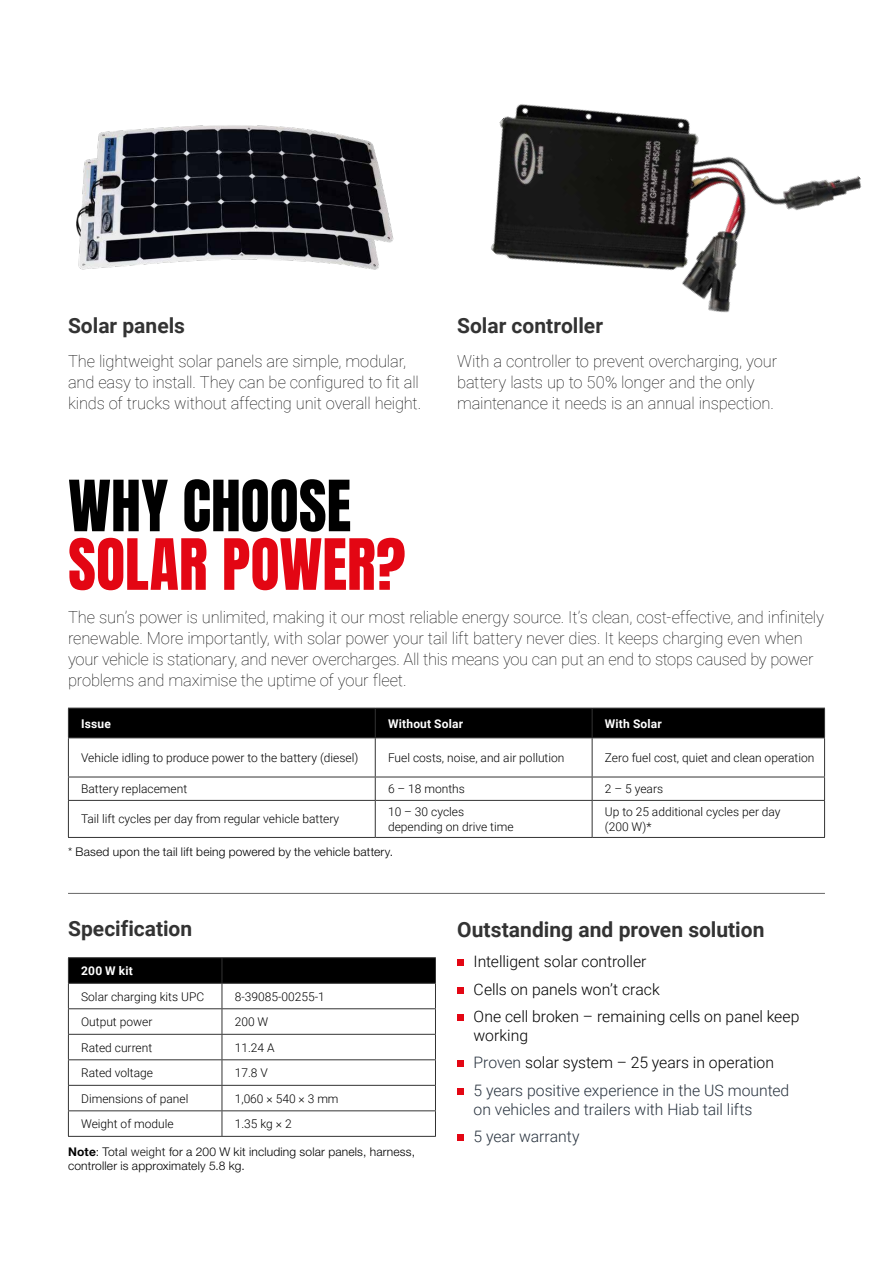
<style>
.page{position:relative;width:893px;height:1263px;background:#fff}
.page>*{position:absolute;margin:0;border:0;box-sizing:border-box;transform-origin:0 0}
.t1{font:60px "Anton";color:#e30613}
.t2{font:60px "Anton";color:#000}
.t3{font:700 21px "Roboto";color:#333}
.t4{font:100 16.5px/21px "Roboto";letter-spacing:-.01em;color:#000}
.t5{font:300 15.75px/27.5px "Roboto";color:#29333f}
.t6{font:300 15.75px/27.5px "Roboto";color:#000}
.t7{font:300 12px/14.4px "Roboto";color:#000}
.t8{font:300 12px/14.4px "Helvetica Neue LT Pro";letter-spacing:.015em;color:#000}
.t9{font:700 12px "Roboto";letter-spacing:.015em;color:#fff}
.s1{font-weight:700}
.s2{font-family:"Roboto"}
.s3{color:#000}
</style>
<div class="page">
<img style="left:491px;top:104px;width:371px;height:209px">
<img style="left:76px;top:125px;width:318px;height:145px">
<hr style="left:68px;top:893px;width:757px;height:1px;background:#666">
<div style="left:68px;top:709px;width:757px;height:28px;background:#000"></div>
<hr style="left:68px;top:708px;width:307px;height:1px;background:#333">
<hr style="left:375px;top:708px;width:217px;height:1px;background:#333">
<hr style="left:592px;top:708px;width:233px;height:1px;background:#333">
<hr style="left:68px;top:738px;width:1px;height:39px;background:#333">
<hr style="left:375px;top:738px;width:1px;height:39px;background:#333">
<hr style="left:592px;top:738px;width:1px;height:39px;background:#333">
<svg style="left:68px;top:778px;width:1px;height:22px"></svg>
<svg style="left:375px;top:778px;width:1px;height:22px"></svg>
<svg style="left:592px;top:778px;width:1px;height:22px"></svg>
<hr style="left:68px;top:801px;width:1px;height:36px;background:#333">
<hr style="left:375px;top:801px;width:1px;height:36px;background:#333">
<hr style="left:592px;top:801px;width:1px;height:36px;background:#333">
<hr style="left:68px;top:737px;width:307px;height:1px;background:#333">
<hr style="left:375px;top:737px;width:217px;height:1px;background:#333">
<hr style="left:592px;top:737px;width:233px;height:1px;background:#333">
<hr style="left:68px;top:777px;width:307px;height:1px;background:#333">
<hr style="left:375px;top:777px;width:217px;height:1px;background:#333">
<hr style="left:592px;top:777px;width:233px;height:1px;background:#333">
<hr style="left:68px;top:800px;width:307px;height:1px;background:#333">
<hr style="left:375px;top:800px;width:217px;height:1px;background:#333">
<hr style="left:592px;top:800px;width:233px;height:1px;background:#333">
<hr style="left:68px;top:837px;width:307px;height:1px;background:#333">
<hr style="left:375px;top:837px;width:217px;height:1px;background:#333">
<hr style="left:592px;top:837px;width:233px;height:1px;background:#333">
<hr style="left:824px;top:738px;width:1px;height:39px;background:#333">
<svg style="left:824px;top:777px;width:1px;height:23px"></svg>
<hr style="left:824px;top:801px;width:1px;height:36px;background:#333">
<hr style="left:68px;top:957px;width:154px;height:1px;background:#333">
<hr style="left:222px;top:957px;width:214px;height:1px;background:#333">
<svg style="left:68px;top:958px;width:368px;height:178px"></svg>
<hr style="left:68px;top:983px;width:154px;height:1px;background:#333">
<hr style="left:222px;top:983px;width:214px;height:1px;background:#333">
<hr style="left:68px;top:1008px;width:154px;height:1px;background:#333">
<hr style="left:222px;top:1008px;width:214px;height:1px;background:#333">
<hr style="left:68px;top:1034px;width:154px;height:1px;background:#333">
<hr style="left:222px;top:1034px;width:214px;height:1px;background:#333">
<hr style="left:68px;top:1059px;width:154px;height:1px;background:#333">
<hr style="left:222px;top:1059px;width:214px;height:1px;background:#333">
<hr style="left:68px;top:1085px;width:154px;height:1px;background:#333">
<hr style="left:222px;top:1085px;width:214px;height:1px;background:#333">
<hr style="left:68px;top:1110px;width:154px;height:1px;background:#333">
<hr style="left:222px;top:1110px;width:214px;height:1px;background:#333">
<hr style="left:68px;top:1136px;width:154px;height:1px;background:#333">
<hr style="left:222px;top:1136px;width:214px;height:1px;background:#333">
<div style="left:457px;top:959px;width:7px;height:7px;background:#e30613"></div>
<div style="left:457px;top:987px;width:7px;height:7px;background:#e30613"></div>
<div style="left:457px;top:1014px;width:7px;height:7px;background:#e30613"></div>
<div style="left:457px;top:1060px;width:7px;height:7px;background:#e30613"></div>
<div style="left:457px;top:1088px;width:7px;height:7px;background:#e30613"></div>
<div style="left:457px;top:1134px;width:7px;height:7px;background:#e30613"></div>
<p class="t3" style="left:68px;top:311px;width:119px">Solar panels</p>
<p class="t4" style="left:68px;top:350px;width:355px">The lightweight solar panels are simple, modular, and easy to install. They can be configured to fit all kinds of trucks without affecting unit overall height.</p>
<h1 class="t2" style="left:68px;top:475px;width:285px">WHY CHOOSE</h1>
<h1 class="t1" style="left:68px;top:534px;width:339px">SOLAR POWER?</h1>
<p class="t3" style="left:457px;top:311px;width:147px">Solar controller</p>
<p class="t4" style="left:457px;top:350px;width:322px">With a controller to prevent overcharging, your battery lasts up to 50% longer and the only maintenance it needs is an annual inspection.</p>
<p class="t4" style="left:68px;top:606px;width:758px">The sun’s power is unlimited, making it our most reliable energy source. It’s clean, cost-effective, and infinitely renewable. More importantly, with solar power your tail lift battery never dies. It keeps charging even when your vehicle is stationary, and never overcharges. All this means you can put an end to stops caused by power problems and maximise the uptime of your fleet.</p>
<p class="t9" style="left:81px;top:715px;width:31px">Issue</p>
<p class="t9" style="left:388px;top:715px;width:77px">Without Solar</p>
<p class="t9" style="left:605px;top:715px;width:59px">With Solar</p>
<p class="t7" style="left:81px;top:750px;width:279px">Vehicle idling to produce power to the battery (diesel)</p>
<p class="t7" style="left:388px;top:750px;width:178px">Fuel costs, noise, and air pollution</p>
<p class="t7" style="left:605px;top:750px;width:211px">Zero fuel cost, quiet and clean operation</p>
<p class="t7" style="left:81px;top:781px;width:108px">Battery replacement</p>
<p class="t7" style="left:388px;top:781px;width:78px">6 – 18 months</p>
<p class="t7" style="left:605px;top:781px;width:60px">2 – 5 years</p>
<p class="t7" style="left:81px;top:811px;width:260px">Tail lift cycles per day from regular vehicle battery</p>
<p class="t7" style="left:388px;top:804px;width:127px">10 – 30 cycles depending on drive time</p>
<p class="t7" style="left:605px;top:804px;width:177px">Up to 25 additional cycles per day (200 W)*</p>
<p class="t8" style="left:68px;top:844px;width:327px">* Based upon the tail lift being powered by the vehicle battery.</p>
<p class="t3" style="left:68px;top:914px;width:126px">Specification</p>
<p class="t9" style="left:81px;top:962px;width:53px">200 W kit</p>
<p class="t7" style="left:81px;top:988px;width:125px">Solar charging kits UPC</p>
<p class="t7" style="left:235px;top:988px;width:92px">8-39085-00255-1</p>
<p class="t7" style="left:81px;top:1014px;width:73px">Output power</p>
<p class="t7" style="left:235px;top:1014px;width:35px">200 W</p>
<p class="t7" style="left:81px;top:1040px;width:73px">Rated current</p>
<p class="t7" style="left:235px;top:1040px;width:41px">11.24 A</p>
<p class="t7" style="left:81px;top:1065px;width:73px">Rated voltage</p>
<p class="t7" style="left:235px;top:1065px;width:35px">17.8 V</p>
<p class="t7" style="left:81px;top:1091px;width:109px">Dimensions of panel</p>
<p class="t7" style="left:235px;top:1091px;width:105px">1,060 × 540 × 3 mm</p>
<p class="t7" style="left:81px;top:1116px;width:94px">Weight of module</p>
<p class="t7" style="left:235px;top:1116px;width:58px">1.35 kg × 2</p>
<p class="t8" style="left:68px;top:1144px;width:348px"><span class="s1">Note</span>: Total <span class="s2">weight</span> for a 200 W kit including solar panels, harness, controller is approximately 5.8 kg.</p>
<p class="t3" style="left:457px;top:915px;width:309px">Outstanding and proven solution</p>
<p class="t6" style="left:474px;top:947px;width:327px">Intelligent solar controller<br>Cells on panels won’t crack<br>One cell broken – remaining cells on panel keep</p>
<p class="t5" style="left:474px;top:1021px;width:317px"><span class="s3">working<br></span>Proven <span class="s3">solar system – 25 years in operation<br></span>5 years positive experience in the US mounted</p>
<p class="t5" style="left:474px;top:1094px;width:280px">on vehicles and trailers with Hiab tail lifts<br>5 year warranty</p>
</div>
